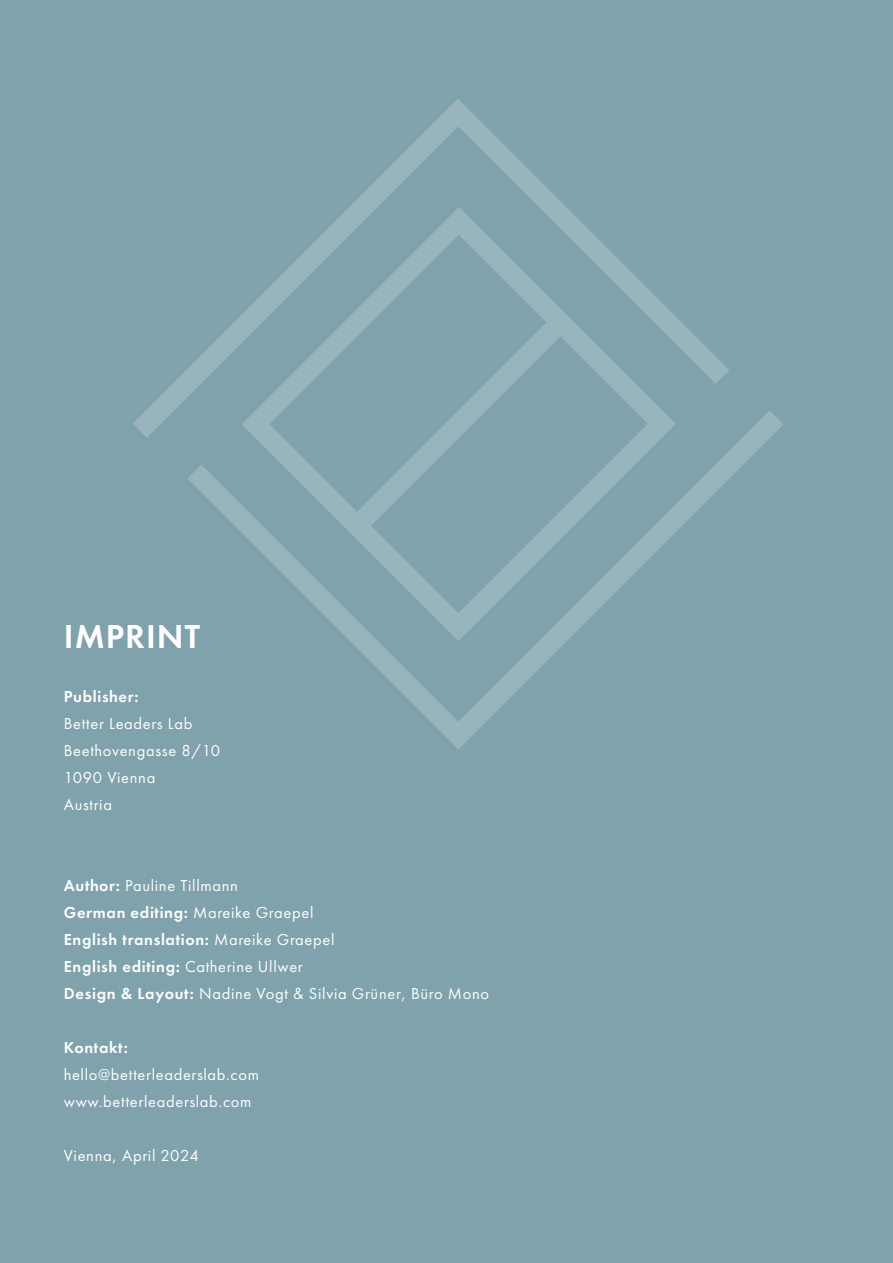
<style>
.page{position:relative;width:893px;height:1263px;background:#7fa2ad}
.page>*{position:absolute;margin:0;border:0;box-sizing:border-box;transform-origin:0 0}
.t1{font:600 34.5px "Futura PT";letter-spacing:.03em;color:#fff}
.t2{font:16.5px/27px "Futura PT";letter-spacing:.04em;color:#fff}
.t3{font:600 16.5px "Futura PT";letter-spacing:.04em;color:#fff}
.s1{font-weight:600}
</style>
<div class="page">
<svg style="left:188px;top:410px;width:595px;height:339px"></svg>
<svg style="left:242px;top:438px;width:434px;height:203px"></svg>
<svg style="left:133px;top:99px;width:596px;height:339px"></svg>
<h1 class="t1" style="left:64px;top:615px;width:137px">IMPRINT</h1>
<p class="t3" style="left:64px;top:686px;width:76px">Publisher:</p>
<p class="t2" style="left:64px;top:710px;width:158px">Better Leaders Lab<br>Beethovengasse 8/10<br>1090 Vienna<br>Austria</p>
<p class="t2" style="left:64px;top:872px;width:427px"><span class="s1">Author:</span> Pauline Tillmann<br><span class="s1">German editing:</span> Mareike Graepel<br><span class="s1">English translation:</span> Mareike Graepel<br><span class="s1">English editing:</span> Catherine Ullwer<br><span class="s1">Design &amp; Layout:</span> Nadine Vogt &amp; Silvia Grüner, Büro Mono</p>
<p class="t3" style="left:64px;top:1037px;width:66px">Kontakt:</p>
<p class="t2" style="left:64px;top:1061px;width:197px">hello@betterleaderslab.com www.betterleaderslab.com</p>
<p class="t2" style="left:64px;top:1142px;width:137px">Vienna, April 2024</p>
</div>
